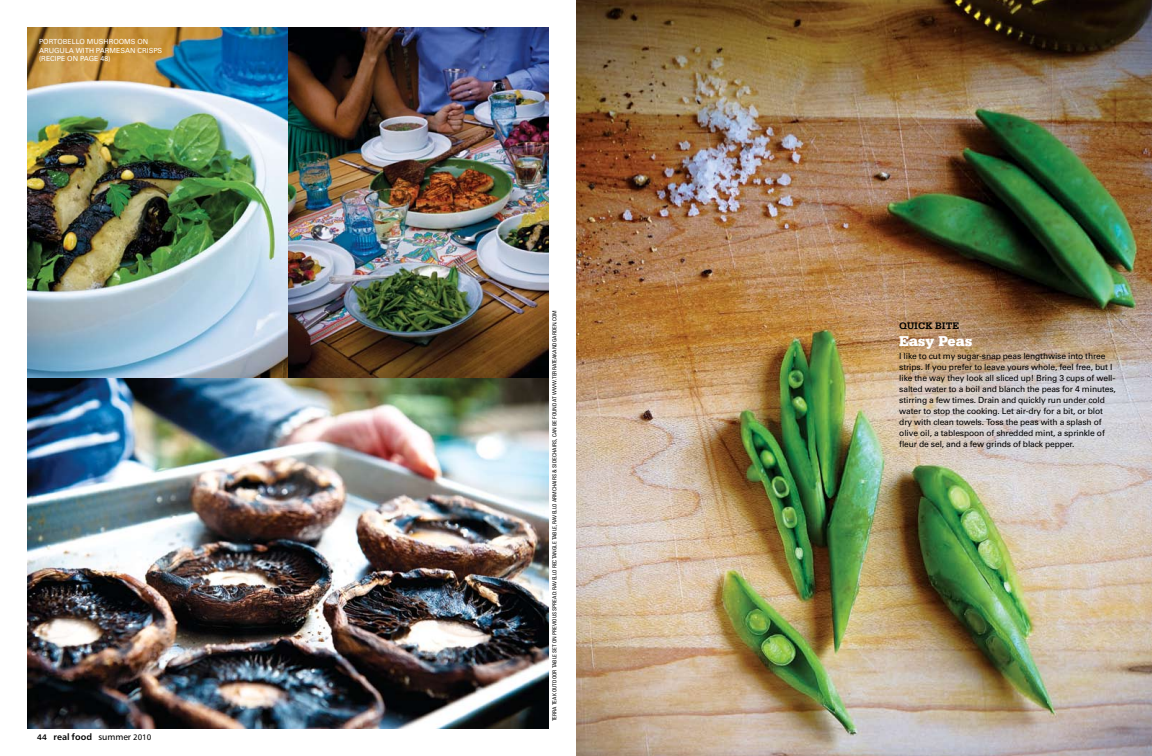
<style>
.page{position:relative;width:1152px;height:756px;background:#fff}
.page>*{position:absolute;margin:0;border:0;box-sizing:border-box;transform-origin:0 0}
.t1{font:900 15px "Serifa BT";color:#fff}
.t2{font:700 10px "Serifa";color:#000}
.t3{font:9px "Humanist 777 BT Bold B";color:#000}
.t4{font:8.5px/11px "Univers";letter-spacing:-.015em;color:#000}
.t5{font:7px/8.4px "Univers";color:#fff}
.t6{font:condensed 5.5px "Univers";color:#000}
.s1{font-size:8px}
.s2{font-family:"Humanist 777 BT Roman B"}
.s3{font-family:"Humanist 777 BT Roman B";font-size:8px}
</style>
<div class="page">
<img style="left:27px;top:378px;width:522px;height:351px">
<img style="left:27px;top:27px;width:261px;height:351px">
<img style="left:576px;top:0;width:576px;height:756px">
<img style="left:288px;top:27px;width:261px;height:351px">
<p class="t5" style="left:39px;top:38px;width:111px">Portobello Mushrooms on<br>Arugula with</p>
<p class="t5" style="left:39px;top:46px;width:125px;text-indent:57px">Parm esan Crisps (recipe on page 48)</p>
<p class="t3" style="left:37px;top:731px;width:116px"><span class="s1">44</span> real food <span class="s2">summer</span> <span class="s3">2010</span></p>
<p class="t6" style="left:551px;top:721px;width:413px;rotate:-90deg">Terra Teak outdoor table set O n Previous Spread: Ravello Rectangle table, Ravello armchairs &amp; sidechairs, can be found at www.TerraTeakandGarden.com</p>
<p class="t2" style="left:899px;top:320px;width:61px">QUICK BITE</p>
<h1 class="t1" style="left:899px;top:332px;width:74px">Easy Peas</h1>
<p class="t4" style="left:899px;top:350px;width:218px">I like to cut my sugar-snap peas lengthwise into three strips. If you prefer to leave yours whole, feel free, but I like the way they look all sliced up! Bring 3 cups of well&shy;salted water to a boil and blanch the peas for 4 minutes, stirring a few times. Drain and quickly run under cold water to stop the cooking. Let air-dry for a bit, or blot dry with clean towels. Toss the peas with a splash of olive oil, a tablespoon of shredded mint, a sprinkle of fleur de sel, and a few grinds of black pepper.</p>
</div>
